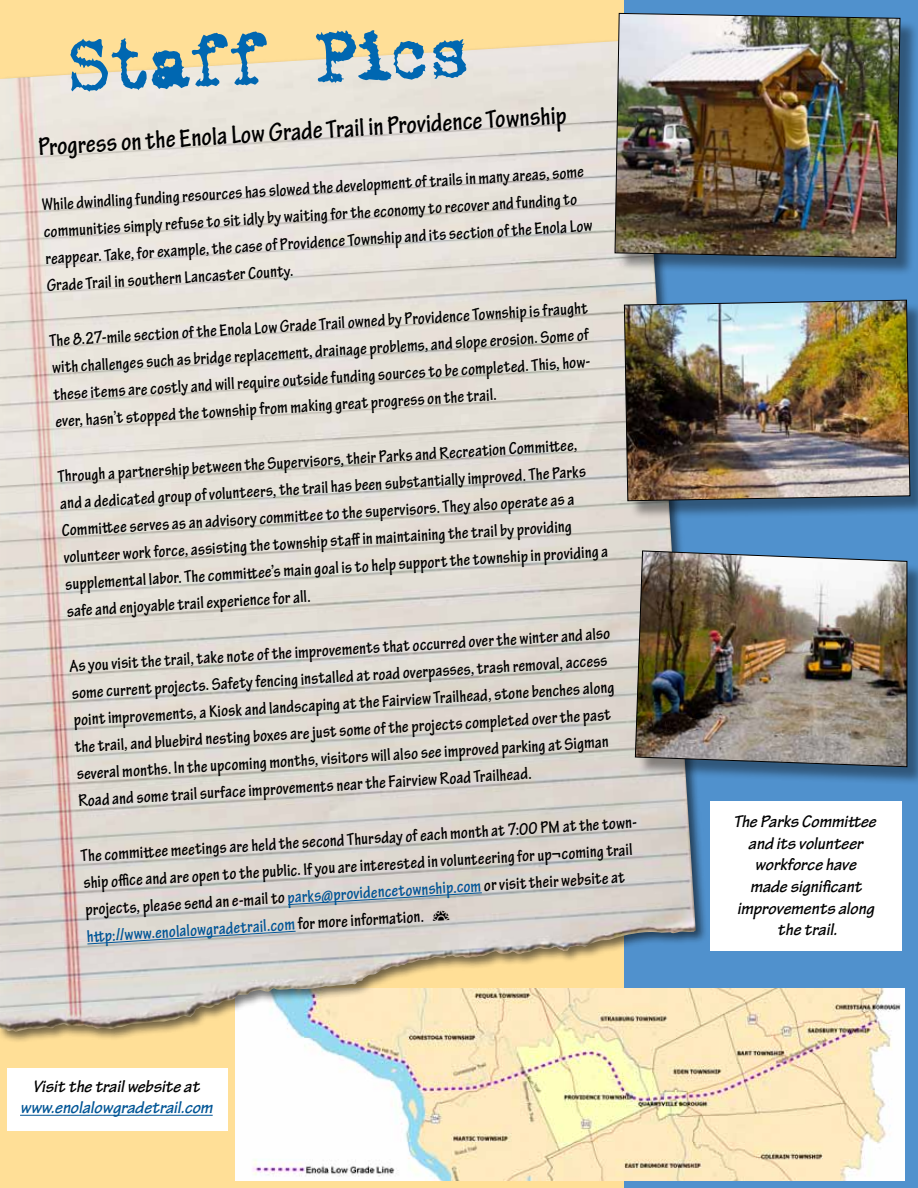
<style>
.page{position:relative;width:918px;height:1188px;background:#ffdf97}
.page>*{position:absolute;margin:0;border:0;box-sizing:border-box;transform-origin:0 0}
.t1{font:78px "MICHAEL";color:#0067b1}
.t2{font:700 condensed 27px "Tekton Pro";color:#000}
.t3{font:italic 700 18.15px "Tekton Pro";color:#005596}
.t4{font:italic 700 18.15px "Tekton Pro";color:#000}
.t5{font:700 condensed 18px/26.5px "Tekton Pro";color:#000}
.t6{font:italic 700 18px/21.6px "Tekton Pro";color:#000;text-align:center}
.s1{color:#005596}
.s2{font-family:"Chaparral Pro";font-weight:400;font-stretch:normal}
</style>
<div class="page">
<div style="left:624px;top:0;width:294px;height:1188px;background:#5091cd"></div>
<img style="left:235px;top:988px;width:669px;height:193px">
<div style="left:0;top:37px;width:708px;height:1006px;background:#000;opacity:.56"></div>
<img style="left:0;top:79px;width:563px;height:953px">
<div style="left:711px;top:802px;width:191px;height:149px;background:#fff"></div>
<div style="left:7px;top:1068px;width:221px;height:62px;background:#fff"></div>
<hr style="left:20px;top:1115px;width:193px;height:1px;background:#005596">
<div style="left:626px;top:302px;width:292px;height:217px;background:#000;opacity:.4"></div>
<img style="left:624px;top:300px;width:286px;height:201px">
<div style="left:638px;top:554px;width:280px;height:231px;background:#000;opacity:.4"></div>
<img style="left:635px;top:551px;width:272px;height:216px">
<div style="left:617px;top:15px;width:301px;height:261px;background:#000;opacity:.4"></div>
<img style="left:615px;top:13px;width:285px;height:245px">
<svg style="left:287px;top:892px;width:196px;height:14px;background:#c3c4c5"></svg>
<svg style="left:87px;top:930px;width:210px;height:15px;background:#c8cacb"></svg>
<h1 class="t1" style="left:64px;top:21px;width:409px;rotate:-2deg">Staff Pics</h1>
<h2 class="t2" style="left:37px;top:134px;width:531px;rotate:-4deg">Progress on the Enola Low Grade Trail in Providence Township</h2>
<p class="t5" style="left:40px;top:194px;width:550px;rotate:-4deg">While dwindling funding resources has slowed the development of trails in many areas, some communities simply refuse to sit idly by waiting for the economy to recover and funding to reappear. Take, for example, the case of Providence Township and its section of the Enola Low Grade Trail in southern Lancaster County.</p>
<p class="t5" style="left:49px;top:330px;width:544px;rotate:-4deg">The 8.27-mile section of the Enola Low Grade Trail owned by Providence Township is fraught with challenges such as bridge replacement, drainage problems, and slope erosion. Some of these items are costly and will require outside funding sources to be completed. This, how&shy;ever, hasn’t stopped the township from making great progress on the trail.</p>
<p class="t5" style="left:57px;top:466px;width:548px;rotate:-4deg">Through a partnership between the Supervisors, their Parks and Recreation Committ ee, and a dedicated group of volunteers, the trail has been substantially improved. The Parks Committ ee serves as an advisory committ ee to the supervisors. They also operate as a volunteer work force, assisting the township staff in maintaining the trail by providing supplemental labor. The committ ee’s main goal is to help support the township in providing a safe and enjoyable trail experience for all.</p>
<p class="t5" style="left:68px;top:655px;width:547px;line-height:27px;rotate:-4deg">As you visit the trail, take note of the improvements that occurred over the winter and also some current projects. Safety fencing installed at road overpasses, trash removal, access point improvements, a Kiosk and landscaping at the Fairview Trailhead, stone benches along the trail, and bluebird nesting boxes are just some of the projects completed over the past several months. In the upcoming months, visitors will also see improved parking at Sigman Road and some trail surface improvements near the Fairview Road Trailhead.</p>
<p class="t5" style="left:80px;top:845px;width:563px;rotate:-4deg">The committ ee meetings are held the second Thursday of each month at 7:00 PM at the town&shy;ship offi ce and are open to the public. If you are interested in volunteering for up¬coming trail projects, please send an e-mail to <span class="s1">parks@providencetownship.com</span> or visit their website at<br><span class="s1">htt p://www.enolalowgradetrail.com</span> for more information. <span class="s2">t</span></p>
<p class="t4" style="left:33px;top:1075px;width:168px">Visit the trail website at</p>
<p class="t3" style="left:20px;top:1097px;width:194px">www.enolalowgradetrail.com</p>
<p class="t6" style="left:734px;top:811px;width:144px">The Parks Committee and its volunteer workforce have made significant improvements along the trail.</p>
</div>
